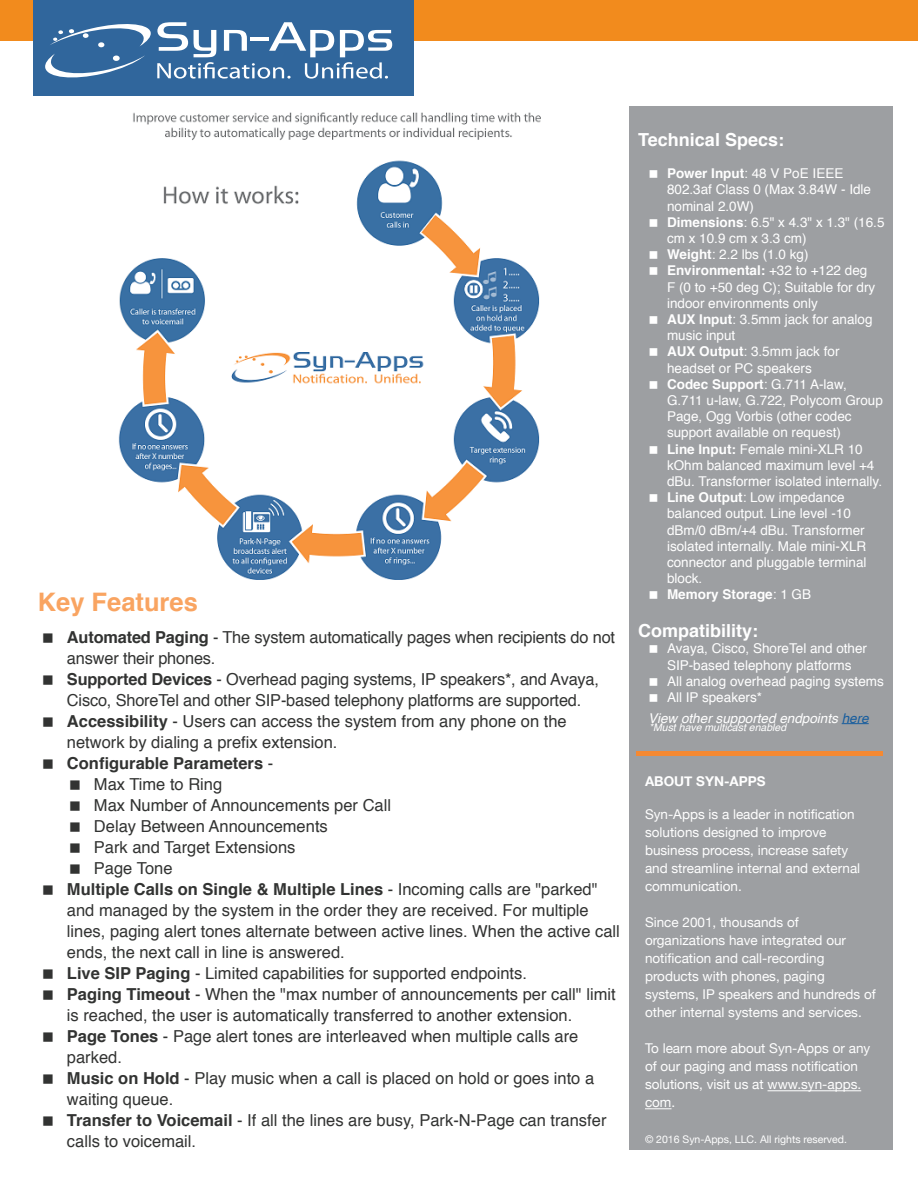
<style>
.page{position:relative;width:918px;height:1188px;background:#fff}
.page>*{position:absolute;margin:0;border:0;box-sizing:border-box;transform-origin:0 0}
.t1{font:700 25.5px "Helvetica";color:#f9a461}
.t2{font:700 18px "Helvetica";color:#fff}
.t3{font:16.5px/21px "Helvetica";color:#323332}
.t4{font:700 16.5px "Helvetica";color:#323332}
.t5{font:13.5px/16.2px "Helvetica";color:#fff}
.t6{font:13.5px/18px "Helvetica Neue";color:#fff}
.t7{font:italic 13.5px "Helvetica";color:#fff}
.t8{font:700 13.5px "Helvetica";color:#fff}
.t9{font:700 13.5px "Helvetica Neue";color:#fff}
.t10{font:10.5px "Helvetica Neue";color:#fff}
.t11{font:italic 10.5px "Helvetica";color:#fff}
.s1{font-weight:700}
.s2{font-weight:400}
.s3{color:#175d9e}
</style>
<div class="page">
<div style="left:630px;top:106px;width:263px;height:1044px;background:#9d9fa2"></div>
<svg style="left:842px;top:723px;width:27px;height:1px"></svg>
<div style="left:0;top:0;width:918px;height:40px;background:#f28b1d"></div>
<hr style="left:768px;top:1090px;width:93px;height:1px;background:#fff">
<svg style="left:645px;top:1108px;width:27px;height:1px"></svg>
<hr style="left:636px;top:752px;width:246px;height:4px;background:#f58932">
<div style="left:33px;top:0;width:380px;height:95px;background:#30669c"></div>
<svg style="left:45px;top:22px;width:347px;height:57px"></svg>
<img style="left:118px;top:112px;width:423px;height:468px">
<p class="t1" style="left:38px;top:582px;width:162px">Key Features</p>
<p class="t3" style="left:67px;top:627px;width:550px"><span class="s1">Automated Paging</span> - The system automatically pages when recipients do not answer their phones.</p>
<p class="t3" style="left:67px;top:669px;width:534px"><span class="s1">Supported Devices</span> - Overhead paging systems, IP speakers*, and Avaya,<br>Cisco, ShoreTel and other SIP-based telephony platforms are supported.</p>
<p class="t3" style="left:67px;top:711px;width:501px"><span class="s1">Accessibility</span> - Users can access the system from any phone on the network by dialing a prefix extension.</p>
<p class="t4" style="left:67px;top:750px;width:208px">Configurable Parameters <span class="s2">-</span></p>
<p class="t3" style="left:94px;top:774px;width:130px">Max Time to Ring</p>
<p class="t3" style="left:94px;top:795px;width:299px">Max Number of Announcements per Call</p>
<p class="t3" style="left:94px;top:816px;width:235px">Delay Between Announcements</p>
<p class="t3" style="left:94px;top:837px;width:203px">Park and Target Extensions</p>
<p class="t3" style="left:94px;top:858px;width:80px">Page Tone</p>
<p class="t3" style="left:67px;top:879px;width:555px"><span class="s1">Multiple Calls on Single &amp; Multiple Lines</span> - Incoming calls are "parked" and managed by the system in the order they are received. For multiple lines, paging alert tones alternate between active lines. When the active call ends, the next call in line is answered.</p>
<p class="t3" style="left:67px;top:963px;width:462px"><span class="s1">Live SIP Paging</span> - Limited capabilities for supported endpoints.</p>
<p class="t3" style="left:67px;top:984px;width:550px"><span class="s1">Paging Timeout</span> - When the "max number of announcements per call" limit is reached, the user is automatically transferred to another extension.</p>
<p class="t3" style="left:67px;top:1026px;width:513px"><span class="s1">Page Tones</span> - Page alert tones are interleaved when multiple calls are parked.</p>
<p class="t3" style="left:67px;top:1068px;width:529px"><span class="s1">Music on Hold</span> - Play music when a call is placed on hold or goes into a waiting queue.</p>
<p class="t3" style="left:67px;top:1110px;width:541px"><span class="s1">Transfer to Voicemail</span> - If all the lines are busy, Park-N-Page can transfer calls to voicemail.</p>
<p class="t2" style="left:638px;top:125px;width:147px">Technical Specs:</p>
<p class="t5" style="left:667px;top:166px;width:206px"><span class="s1">Power Input</span>: 48 V PoE IEEE<br>802.3af Class 0 (Max 3.84W - Idle nominal 2.0W)</p>
<p class="t5" style="left:667px;top:214px;width:219px"><span class="s1">Dimensions</span>: 6.5" x 4.3" x 1.3" (16.5 cm x 10.9 cm x 3.3 cm)</p>
<p class="t5" style="left:667px;top:247px;width:143px"><span class="s1">Weight</span>: 2.2 lbs (1.0 kg)</p>
<p class="t5" style="left:667px;top:263px;width:210px"><span class="s1">Environmental:</span> +32 to +122 deg<br>F (0 to +50 deg C); Suitable for dry indoor environments only</p>
<p class="t5" style="left:667px;top:312px;width:207px"><span class="s1">AUX Input</span>: 3.5mm jack for analog music input</p>
<p class="t5" style="left:667px;top:344px;width:174px"><span class="s1">AUX Output</span>: 3.5mm jack for headset or PC speakers</p>
<p class="t5" style="left:667px;top:376px;width:217px"><span class="s1">Codec Support</span>: G.711 A-law,<br>G.711 u-law, G.722, Polycom Group<br>Page, Ogg Vorbis (other codec support available on request)</p>
<p class="t5" style="left:667px;top:441px;width:217px"><span class="s1">Line Input:</span> Female mini-XLR 10 kOhm balanced maximum level +4 dBu. Transformer isolated internally.</p>
<p class="t5" style="left:667px;top:490px;width:201px"><span class="s1">Line Output</span>: Low impedance balanced output. Line level -10 dBm/0 dBm/+4 dBu. Transformer isolated internally. Male mini-XLR connector and pluggable terminal block.</p>
<p class="t8" style="left:667px;top:584px;width:146px">Memory Storage<span class="s2">: 1 GB</span></p>
<p class="t2" style="left:638px;top:616px;width:122px">Compatibility:</p>
<p class="t5" style="left:667px;top:641px;width:202px">Avaya, Cisco, ShoreTel and other<br>SIP-based telephony platforms</p>
<p class="t5" style="left:667px;top:673px;width:218px">All analog overhead paging systems</p>
<p class="t5" style="left:667px;top:690px;width:97px">All IP speakers*</p>
<p class="t7" style="left:648px;top:707px;width:222px">View other supported endpoints <span class="s3">here</span></p>
<p class="t11" style="left:649px;top:720px;width:139px">*Must have multicast enabled</p>
<p class="t9" style="left:645px;top:771px;width:122px">ABOUT SYN-APPS</p>
<p class="t6" style="left:645px;top:806px;width:217px">Syn-Apps is a leader in notification solutions designed to improve business process, increase safety and streamline internal and external communication.</p>
<p class="t6" style="left:645px;top:914px;width:232px">Since 2001, thousands of organizations have integrated our notification and call-recording products with phones, paging systems, IP speakers and hundreds of other internal systems and services.</p>
<p class="t6" style="left:645px;top:1040px;width:227px">To learn more about Syn-Apps or any of our paging and mass notification solutions, visit us at www.syn-apps. com.</p>
<p class="t10" style="left:645px;top:1132px;width:203px">© 2016 Syn-Apps, LLC. All rights reserved.</p>
</div>
